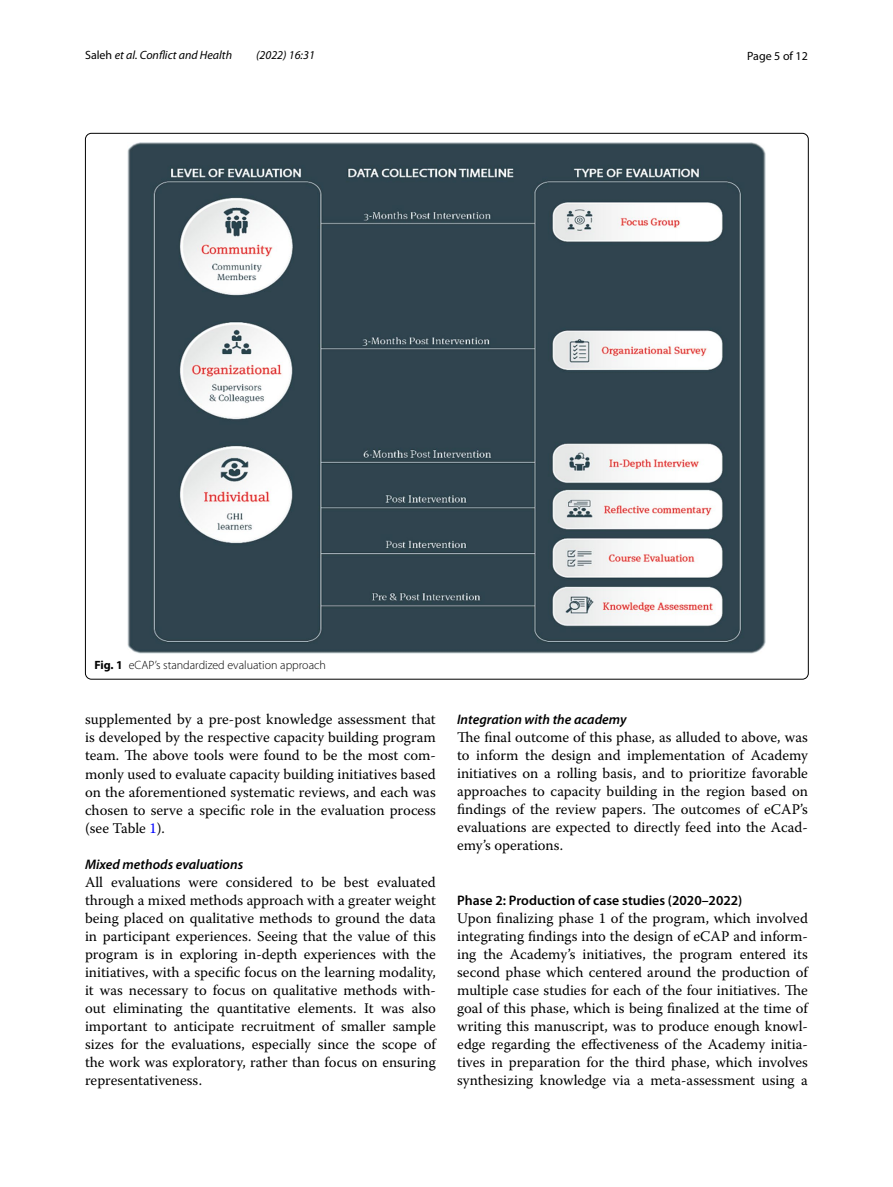
<style>
.page{position:relative;width:893px;height:1187px;background:#fff}
.page>*{position:absolute;margin:0;border:0;box-sizing:border-box;transform-origin:0 0}
.t1{font:14.7px/18px "Warnock Pro";color:#000;text-align:justify}
.t2{font:italic 600 13.8px "Myriad Pro";color:#000}
.t3{font:600 13.8px "Myriad Pro";color:#000}
.t4{font:300 12px "Myriad Pro";color:#000}
.t5{font:italic 12px "Myriad Pro";color:#000}
.t6{font:12px "Myriad Pro";color:#000}
.s1{font-style:normal}
.s2{font-weight:700}
.s3{color:#00f}
</style>
<div class="page">
<img style="left:128px;top:142px;width:638px;height:511px">
<p class="t5" style="left:85px;top:48px;width:149px"><span class="s1">Saleh</span> et al. Conflict and Health</p>
<p class="t5" style="left:256px;top:48px;width:60px">(2022) 16:31</p>
<p class="t6" style="left:747px;top:48px;width:62px">Page 5 of 12</p>
<p class="t4" style="left:94px;top:658px;width:233px"><span class="s2">Fig. 1</span> eCAP’s standardized evaluation approach</p>
<p class="t1" style="left:85px;top:710px;width:352px">supplemented by a pre-post knowledge assessment that is developed by the respective capacity building program team. The above tools were found to be the most com&shy;monly used to evaluate capacity building initiatives based on the aforementioned systematic reviews, and each was chosen to serve a specific role in the evaluation process (see Table <span class="s3">1</span>).</p>
<p class="t2" style="left:85px;top:855px;width:160px">Mixed methods evaluations</p>
<p class="t1" style="left:85px;top:872px;width:352px">All evaluations were considered to be best evaluated through a mixed methods approach with a greater weight being placed on qualitative methods to ground the data in participant experiences. Seeing that the value of this program is in exploring in-depth experiences with the initiatives, with a specific focus on the learning modality, it was necessary to focus on qualitative methods with&shy;out eliminating the quantitative elements. It was also important to anticipate recruitment of smaller sample sizes for the evaluations, especially since the scope of the work was exploratory, rather than focus on ensuring representativeness.</p>
<p class="t2" style="left:457px;top:710px;width:171px">Integration with the academy</p>
<p class="t1" style="left:457px;top:728px;width:352px">The final outcome of this phase, as alluded to above, was to inform the design and implementation of Academy initiatives on a rolling basis, and to prioritize favorable approaches to capacity building in the region based on findings of the review papers. The outcomes of eCAP’s evaluations are expected to directly feed into the Acad&shy;emy’s operations.</p>
<p class="t3" style="left:457px;top:891px;width:287px">Phase 2: Production of case studies (2020–2022)</p>
<p class="t1" style="left:457px;top:908px;width:352px">Upon finalizing phase 1 of the program, which involved integrating findings into the design of eCAP and inform&shy;ing the Academy’s initiatives, the program entered its second phase which centered around the production of multiple case studies for each of the four initiatives. The goal of this phase, which is being finalized at the time of writing this manuscript, was to produce enough knowl&shy;edge regarding the effectiveness of the Academy initia&shy;tives in preparation for the third phase, which involves synthesizing knowledge via a meta-assessment using a</p>
</div>
